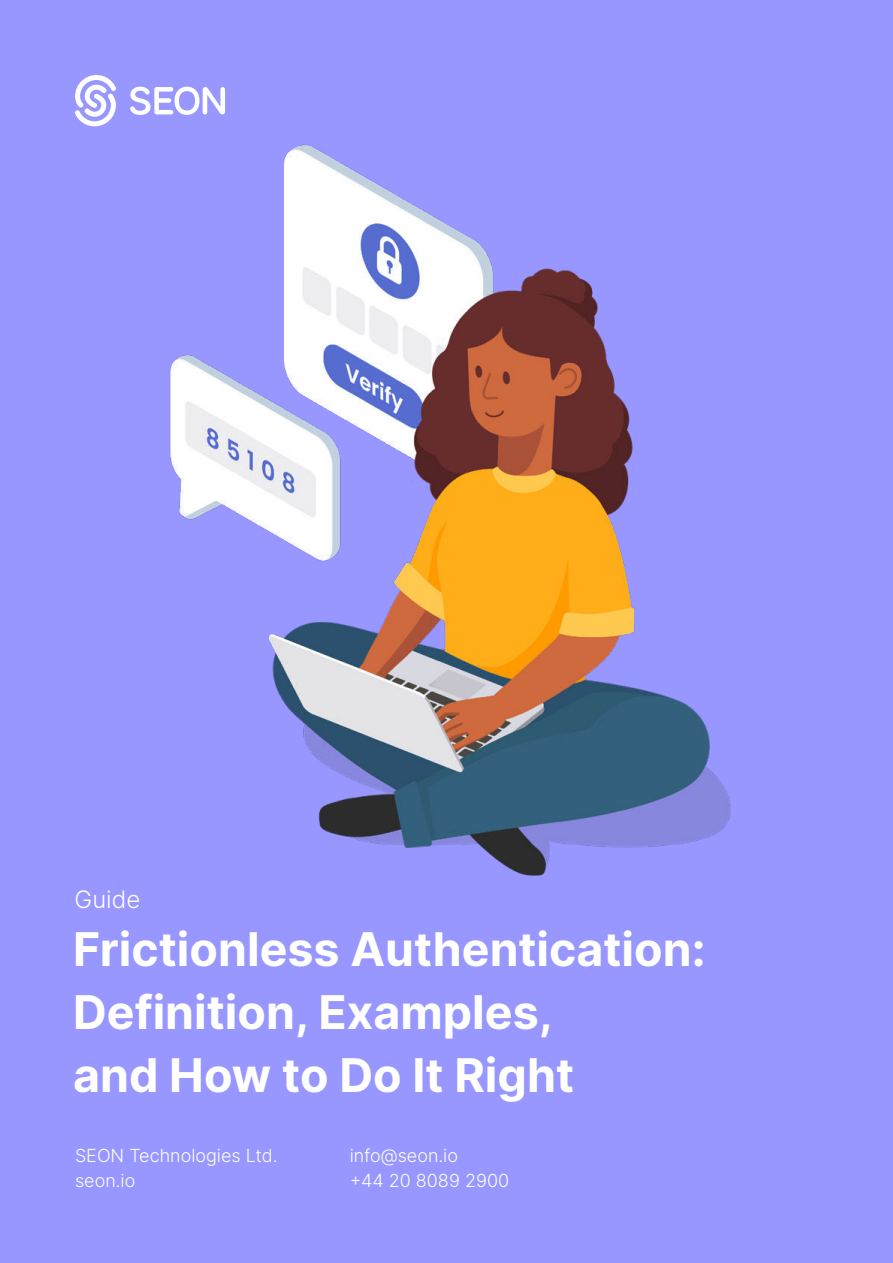
<style>
.page{position:relative;width:893px;height:1263px;background:#9797ff}
.page>*{position:absolute;margin:0;border:0;box-sizing:border-box;transform-origin:0 0}
.t1{font:46.5px/63px "Inter";color:#fff}
.t2{font:300 24px "Inter";color:#fff}
.t3{font:300 18px/25.5px "Inter";color:#fff}
</style>
<div class="page">
<svg style="left:75px;top:75px;width:41px;height:51px"></svg>
<svg style="left:130px;top:87px;width:95px;height:28px"></svg>
<img style="left:150px;top:100px;width:581px;height:776px">
<p class="t2" style="left:75px;top:885px;width:67px">Guide</p>
<p class="t1" style="left:73px;top:918px;width:634px">Frictionless Authentication:<br>Definition, Examples,<br>and How to Do It Right</p>
<p class="t3" style="left:75px;top:1142px;width:204px">SEON Technologies Ltd. seon.io</p>
<p class="t3" style="left:350px;top:1142px;width:161px">info@seon.io<br>+44 20 8089 2900</p>
</div>
